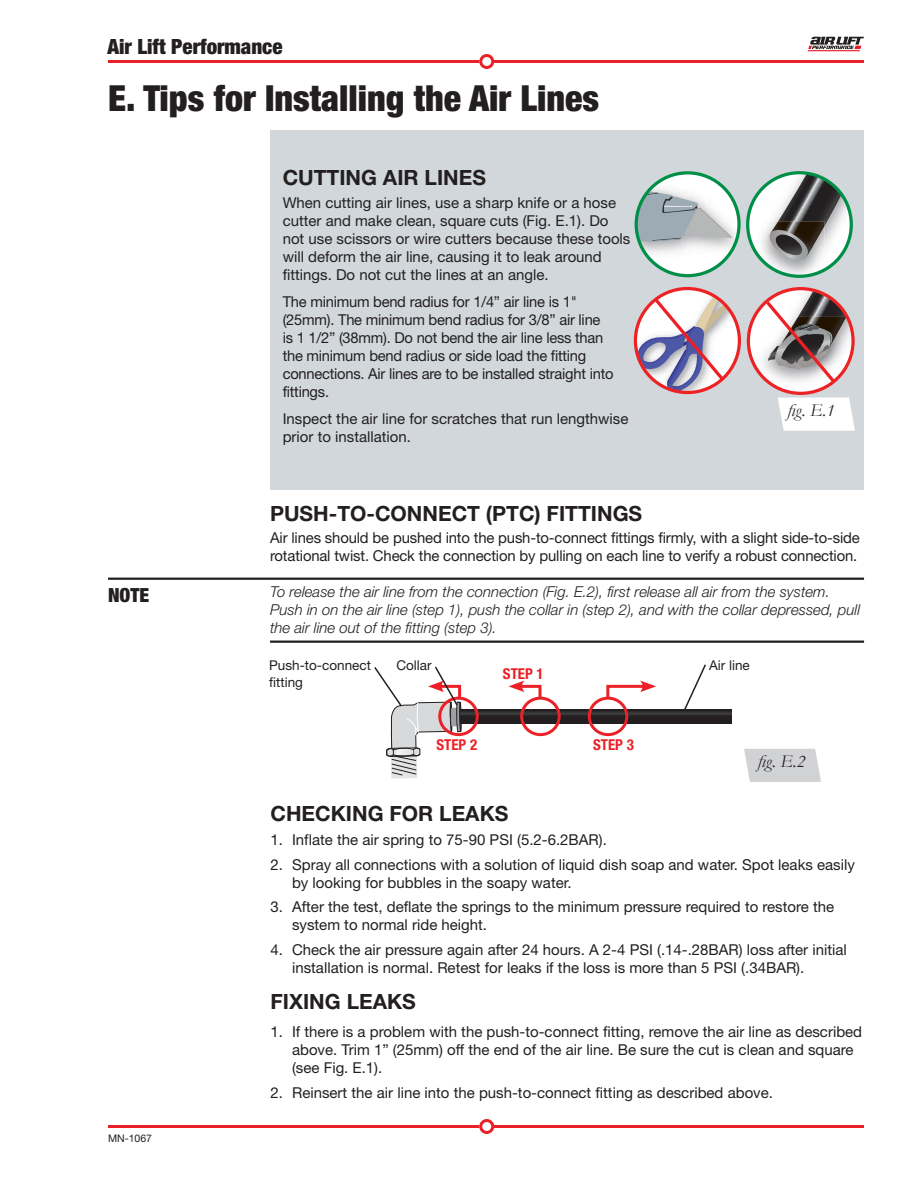
<style>
.page{position:relative;width:918px;height:1188px;background:#fff}
.page>*{position:absolute;margin:0;border:0;box-sizing:border-box;transform-origin:0 0}
.t1{font:900 condensed 36px "Helvetica Neue";color:#231f20}
.t2{font:700 21px "Helvetica Neue";color:#231f20}
.t3{font:900 condensed 21px "Helvetica Neue";color:#231f20}
.t4{font:900 condensed 19.5px "Helvetica Neue";color:#231f20}
.t5{font:italic 18px "Garamond";color:#231f20}
.t6{font:15px/18px "Helvetica Neue";color:#231f20}
.t7{font:italic 300 15px/18px "Helvetica Neue";color:#231f20}
.t8{font:700 condensed 15px "Helvetica Neue";color:#ec2127}
.t9{font:13.5px/16.5px "Helvetica Neue";color:#231f20}
.t10{font:10.5px "Helvetica Neue";color:#231f20}
</style>
<div class="page">
<hr style="left:493px;top:1125px;width:371px;height:3px;background:#ec2127">
<div style="left:479px;top:1119px;width:15px;height:15px;border:3px solid #ec2127;border-radius:50%"></div>
<hr style="left:108px;top:1125px;width:371px;height:3px;background:#ec2127">
<hr style="left:493px;top:60px;width:371px;height:3px;background:#ec2127">
<div style="left:479px;top:54px;width:15px;height:15px;border:3px solid #ec2127;border-radius:50%"></div>
<hr style="left:108px;top:60px;width:371px;height:3px;background:#ec2127">
<svg style="left:808px;top:37px;width:56px;height:14px"></svg>
<svg style="left:463px;top:709px;width:269px;height:15px;background:#292526"></svg>
<svg style="left:744px;top:749px;width:77px;height:33px;background:#d4d5d7"></svg>
<div style="left:438px;top:697px;width:41px;height:39px;border:3px solid #ec2127;border-radius:50%"></div>
<svg style="left:508px;top:681px;width:35px;height:19px"></svg>
<svg style="left:605px;top:681px;width:51px;height:19px"></svg>
<hr style="left:270px;top:641px;width:594px;height:2px;background:#231f20">
<hr style="left:108px;top:578px;width:756px;height:2px;background:#231f20">
<svg style="left:374px;top:666px;width:89px;height:113px"></svg>
<svg style="left:682px;top:664px;width:25px;height:48px"></svg>
<div style="left:588px;top:697px;width:40px;height:39px;border:3px solid #ec2127;border-radius:50%"></div>
<div style="left:520px;top:697px;width:41px;height:39px;border:3px solid #ec2127;border-radius:50%"></div>
<div style="left:270px;top:130px;width:594px;height:360px;background:#d1d7da"></div>
<svg style="left:778px;top:398px;width:77px;height:33px;background:#fbfbfb"></svg>
<svg style="left:635px;top:289px;width:100px;height:104px"></svg>
<svg style="left:748px;top:289px;width:105px;height:104px"></svg>
<img style="left:752px;top:317px;width:78px;height:73px">
<div style="left:747px;top:287px;width:108px;height:108px;border:3px solid #ed2225;border-radius:50%"></div>
<svg style="left:763px;top:290px;width:85px;height:96px;background:#b19e9e"></svg>
<svg style="left:748px;top:173px;width:103px;height:103px"></svg>
<img style="left:753px;top:221px;width:2px;height:30px">
<img style="left:755px;top:221px;width:70px;height:55px">
<svg style="left:767px;top:173px;width:75px;height:89px;background:#8d908d"></svg>
<div style="left:746px;top:171px;width:107px;height:107px;border:3px solid #008f46;border-radius:50%"></div>
<svg style="left:636px;top:173px;width:103px;height:103px"></svg>
<img style="left:636px;top:176px;width:103px;height:85px">
<svg style="left:638px;top:189px;width:94px;height:52px;background:#b7c2c4"></svg>
<div style="left:635px;top:171px;width:106px;height:106px;border:3px solid #008f46;border-radius:50%"></div>
<h2 class="t3" style="left:108px;top:33px;width:177px">Air Lift Performance</h2>
<h1 class="t1" style="left:108px;top:76px;width:493px">E. Tips for Installing the Air Lines</h1>
<h2 class="t2" style="left:283px;top:165px;width:205px">CUTTING AIR LINES</h2>
<p class="t6" style="left:283px;top:193px;width:349px">When cutting air lines, use a sharp knife or a hose cutter and make clean, square cuts (Fig. E.1). Do not use scissors or wire cutters because these tools will deform the air line, causing it to leak around fittings. Do not cut the lines at an angle.</p>
<p class="t6" style="left:283px;top:292px;width:332px">The minimum bend radius for 1/4” air line is 1" (25mm). The minimum bend radius for 3/8” air line is 1 1/2” (38mm). Do not bend the air line less than the minimum bend radius or side load the fitting connections. Air lines are to be installed straight into fittings.</p>
<p class="t6" style="left:283px;top:409px;width:347px">Inspect the air line for scratches that run lengthwise prior to installation.</p>
<p class="t5" style="left:787px;top:398px;width:49px">fig. E.1</p>
<h3 class="t4" style="left:108px;top:583px;width:43px">NOTE</h3>
<p class="t10" style="left:108px;top:1132px;width:46px">MN-1067</p>
<h2 class="t2" style="left:270px;top:501px;width:374px">PUSH-TO-CONNECT (PTC) FITTINGS</h2>
<p class="t6" style="left:270px;top:529px;width:591px">Air lines should be pushed into the push-to-connect fittings firmly, with a slight side-to-side rotational twist. Check the connection by pulling on each line to verify a robust connection.</p>
<p class="t7" style="left:270px;top:583px;width:592px">To release the air line from the connection (Fig. E.2), first release all air from the system.<br>Push in on the air line (step 1), push the collar in (step 2), and with the collar depressed, pull the air line out of the fitting (step 3).</p>
<p class="t9" style="left:269px;top:657px;width:103px">Push-to-connect fitting</p>
<p class="t9" style="left:396px;top:657px;width:37px">Collar</p>
<p class="t8" style="left:436px;top:735px;width:42px">STEP 2</p>
<p class="t8" style="left:503px;top:664px;width:42px">STEP 1</p>
<p class="t8" style="left:593px;top:735px;width:42px">STEP 3</p>
<p class="t9" style="left:709px;top:657px;width:42px">Air line</p>
<p class="t5" style="left:758px;top:749px;width:49px">fig. E.2</p>
<h2 class="t2" style="left:270px;top:800px;width:240px">CHECKING FOR LEAKS</h2>
<p class="t6" style="left:270px;top:831px;width:338px">1. Inflate the air spring to 75-90 PSI (5.2-6.2BAR).</p>
<p class="t6" style="left:292px;top:855px;width:564px;text-indent:-22px">2. Spray all connections with a solution of liquid dish soap and water. Spot leaks easily by looking for bubbles in the soapy water.</p>
<p class="t6" style="left:292px;top:898px;width:544px;text-indent:-22px">3. After the test, deflate the springs to the minimum pressure required to restore the system to normal ride height.</p>
<p class="t6" style="left:292px;top:940px;width:556px;text-indent:-22px">4. Check the air pressure again after 24 hours. A 2-4 PSI (.14-.28BAR) loss after initial installation is normal. Retest for leaks if the loss is more than 5 PSI (.34BAR).</p>
<h2 class="t2" style="left:270px;top:988px;width:147px">FIXING LEAKS</h2>
<p class="t6" style="left:292px;top:1023px;width:572px;text-indent:-22px">1. If there is a problem with the push-to-connect fitting, remove the air line as described above. Trim 1” (25mm) off the end of the air line. Be sure the cut is clean and square (see Fig. E.1).</p>
<p class="t6" style="left:270px;top:1083px;width:504px">2. Reinsert the air line into the push-to-connect fitting as described above.</p>
</div>
